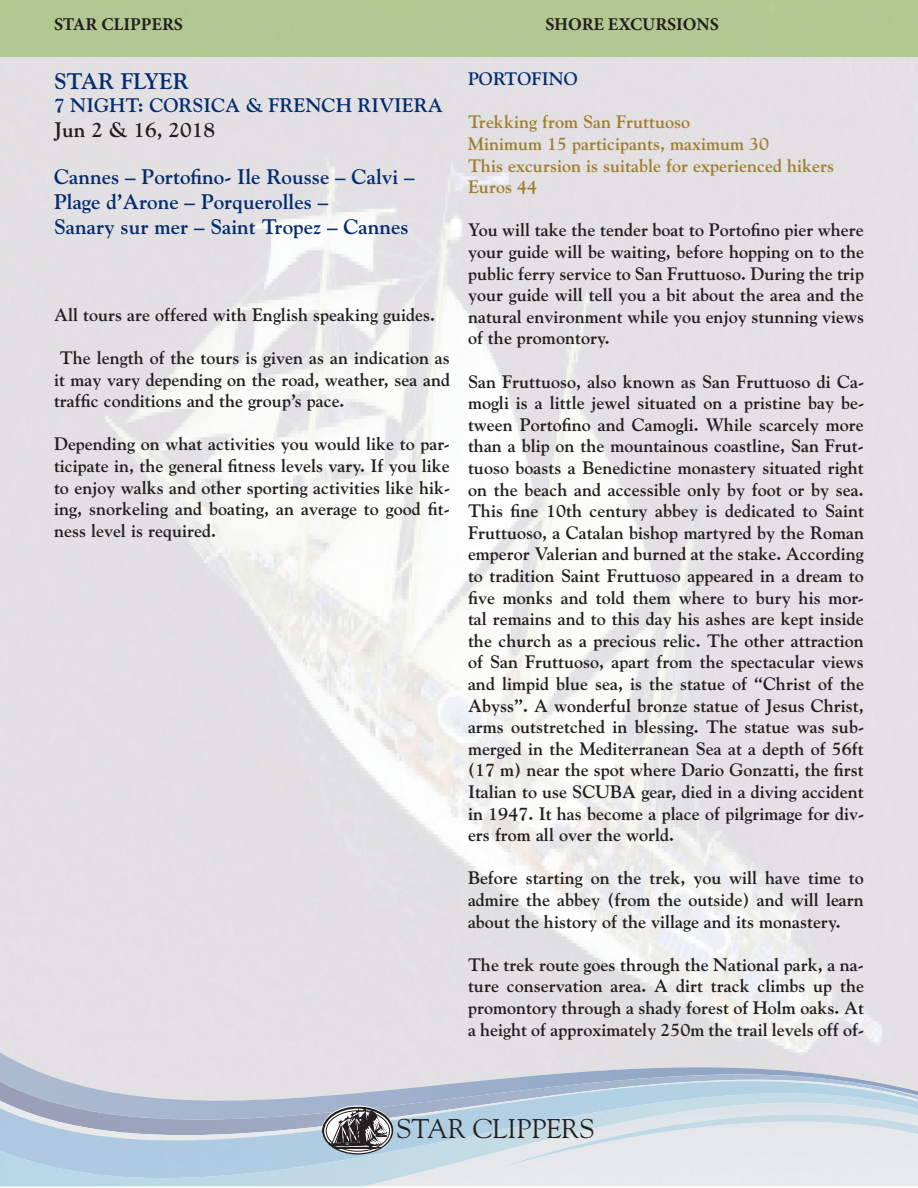
<style>
.page{position:relative;width:918px;height:1188px;background:#fff}
.page>*{position:absolute;margin:0;border:0;box-sizing:border-box;transform-origin:0 0}
.t1{font:27px "Goudy";color:#231f20}
.t2{font:700 22.5px "Goudy";color:#052d6f}
.t3{font:700 21px/25.2px "Goudy";color:#052d6f}
.t4{font:700 21px "Goudy";color:#231f20}
.t5{font:700 19.5px "Goudy";color:#052d6f}
.t6{font:700 18px/21.6px "Goudy";color:#231f20;text-align:justify}
.t7{font:700 18px/21.6px "Goudy";color:#a07f2d}
.t8{font:700 18px "Minion Pro";color:#231f20}
.t9{font:700 18px "Goudy";color:#052d6f}
</style>
<div class="page">
<img style="left:0;top:1075px;width:918px;height:5px">
<svg style="left:0;top:1186px;width:365px;height:1px"></svg>
<img style="left:0;top:1081px;width:918px;height:97px">
<img style="left:496px;top:1114px;width:422px;height:55px">
<svg style="left:322px;top:1107px;width:71px;height:48px"></svg>
<p class="t8" style="left:54px;top:11px;width:131px">STAR CLIPPERS</p>
<p class="t8" style="left:545px;top:11px;width:175px">SHORE EXCURSIONS</p>
<p class="t2" style="left:54px;top:67px;width:137px">STAR FLYER</p>
<p class="t5" style="left:54px;top:94px;width:390px">7 NIGHT: CORSICA &amp; FRENCH RIVIERA</p>
<p class="t4" style="left:54px;top:117px;width:163px">Jun 2 &amp; 16, 2018</p>
<p class="t3" style="left:54px;top:164px;width:362px">Cannes – Portofino- Ile Rousse – Calvi –<br>Plage d’Arone – Porquerolles –<br>Sanary sur mer – Saint Tropez – Cannes</p>
<p class="t6" style="left:54px;top:304px;width:383px">All tours are offered with English speaking guides.</p>
<p class="t6" style="left:54px;top:347px;width:398px;text-indent:6px">The length of the tours is given as an indication as it may vary depending on the road, weather, sea and traffic conditions and the group’s pace.</p>
<p class="t6" style="left:54px;top:433px;width:398px">Depending on what activities you would like to par&shy;ticipate in, the general fitness levels vary. If you like to enjoy walks and other sporting activities like hik&shy;ing, snorkeling and boating, an average to good fit&shy;ness level is required.</p>
<p class="t9" style="left:468px;top:68px;width:111px">PORTOFINO</p>
<p class="t7" style="left:468px;top:111px;width:368px">Trekking from San Fruttuoso<br>Minimum 15 participants, maximum 30<br>This excursion is suitable for experienced hikers<br>Euros 44</p>
<p class="t6" style="left:468px;top:219px;width:398px">You will take the tender boat to Portofino pier where your guide will be waiting, before hopping on to the public ferry service to San Fruttuoso. During the trip your guide will tell you a bit about the area and the natural environment while you enjoy stunning views of the promontory.</p>
<p class="t6" style="left:468px;top:370px;width:398px">San Fruttuoso, also known as San Fruttuoso di Ca&shy;mogli is a little jewel situated on a pristine bay be&shy;tween Portofino and Camogli. While scarcely more than a blip on the mountainous coastline, San Frut&shy;tuoso boasts a Benedictine monastery situated right on the beach and accessible only by foot or by sea.<br>This fine 10th century abbey is dedicated to Saint Fruttuoso, a Catalan bishop martyred by the Roman emperor Valerian and burned at the stake. According to tradition Saint Fruttuoso appeared in a dream to five monks and told them where to bury his mor&shy;tal remains and to this day his ashes are kept inside the church as a precious relic. The other attraction of San Fruttuoso, apart from the spectacular views and limpid blue sea, is the statue of “Christ of the Abyss”. A wonderful bronze statue of Jesus Christ, arms outstretched in blessing. The statue was sub&shy;merged in the Mediterranean Sea at a depth of 56ft (17 m) near the spot where Dario Gonzatti, the first Italian to use SCUBA gear, died in a diving accident in 1947. It has become a place of pilgrimage for div&shy;ers from all over the world.</p>
<p class="t6" style="left:468px;top:867px;width:397px">Before starting on the trek, you will have time to admire the abbey (from the outside) and will learn about the history of the village and its monastery.</p>
<p class="t6" style="left:468px;top:954px;width:398px">The trek route goes through the National park, a na&shy;ture conservation area. A dirt track climbs up the promontory through a shady forest of Holm oaks. At a height of approximately 250m the trail levels off of-</p>
<h1 class="t1" style="left:397px;top:1112px;width:199px">STAR CLIPPERS</h1>
</div>
